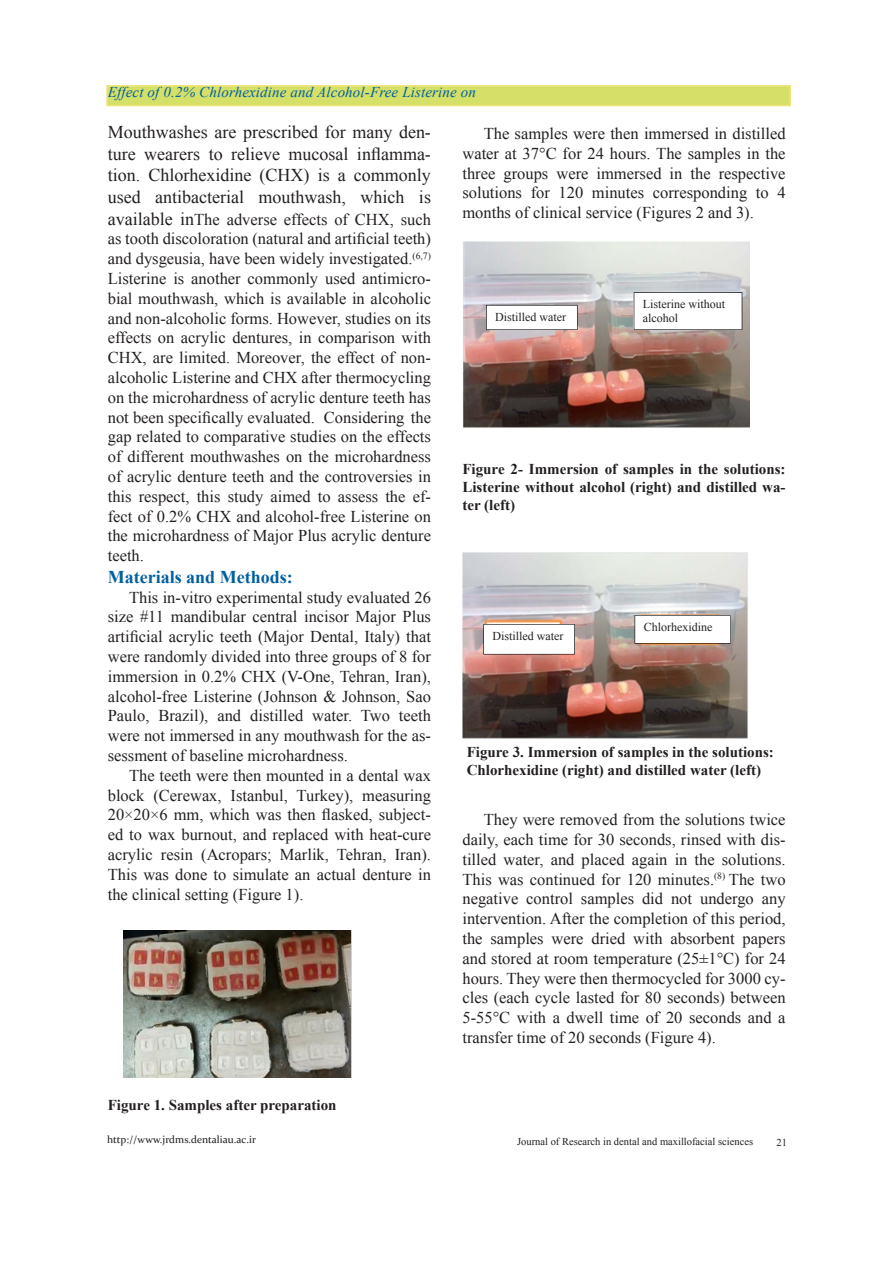
<style>
.page{position:relative;width:893px;height:1263px;background:#fff}
.page>*{position:absolute;margin:0;border:0;box-sizing:border-box;transform-origin:0 0}
.t1{font:18px/21.6px "Times New Roman";color:#231f20;text-align:justify}
.t2{font:700 18px "Times New Roman";color:#015fa0}
.t3{font:16.5px/19.8px "Times New Roman";color:#231f20;text-align:justify}
.t4{font:700 15px/18px "Times New Roman";color:#231f20;text-align:justify}
.t5{font:italic 15px "Times New Roman";letter-spacing:.01em;color:#015fa0}
.t6{font:12px/13.8px "Times New Roman";color:#231f20}
.t7{font:10.5px "Times New Roman";color:#231f20}
.t8{font:10.5px "Constantia";color:#231f20}
.s1{font-size:18px}
</style>
<div class="page">
<div style="left:107px;top:86px;width:683px;height:20px;background:#d4e067"></div>
<div style="left:106px;top:85px;width:685px;height:21px;border:2px solid #f1e579"></div>
<img style="left:123px;top:930px;width:229px;height:147px">
<img style="left:462px;top:241px;width:287px;height:188px">
<svg style="left:486px;top:305px;width:92px;height:25px"></svg>
<svg style="left:634px;top:292px;width:108px;height:38px"></svg>
<img style="left:462px;top:553px;width:286px;height:186px">
<svg style="left:483px;top:624px;width:92px;height:30px"></svg>
<svg style="left:635px;top:615px;width:96px;height:29px"></svg>
<p class="t5" style="left:108px;top:82px;width:370px">Effect of 0.2% Chlorhexidine and Alcohol-Free Listerine on</p>
<p class="t1" style="left:108px;top:121px;width:325px">Mouthwashes are prescribed for many den&shy;ture wearers to relieve mucosal inflamma&shy;tion. Chlorhexidine (CHX) is a commonly used antibacterial mouthwash, which is</p>
<p class="t3" style="left:108px;top:209px;width:325px"><span class="s1">available in</span>The adverse effects of CHX, such as tooth discoloration (natural and artificial teeth) and dysgeusia, have been widely investigated.<sup>(6,7)<br></sup>Listerine is another commonly used antimicro&shy;bial mouthwash, which is available in alcoholic and non-alcoholic forms. However, studies on its effects on acrylic dentures, in comparison with CHX, are limited. Moreover, the effect of non&shy;alcoholic Listerine and CHX after thermocycling on the microhardness of acrylic denture teeth has not been specifically evaluated. Considering the gap related to comparative studies on the effects of different mouthwashes on the microhardness of acrylic denture teeth and the controversies in this respect, this study aimed to assess the ef&shy;fect of 0.2% CHX and alcohol-free Listerine on the microhardness of Major Plus acrylic denture teeth.</p>
<p class="t2" style="left:108px;top:564px;width:186px">Materials and Methods:</p>
<p class="t3" style="left:108px;top:587px;width:325px;text-indent:21px">This in-vitro experimental study evaluated 26 size #11 mandibular central incisor Major Plus artificial acrylic teeth (Major Dental, Italy) that were randomly divided into three groups of 8 for immersion in 0.2% CHX (V-One, Tehran, Iran), alcohol-free Listerine (Johnson &amp; Johnson, Sao Paulo, Brazil), and distilled water. Two teeth were not immersed in any mouthwash for the as&shy;sessment of baseline microhardness.</p>
<p class="t3" style="left:108px;top:765px;width:325px;text-indent:21px">The teeth were then mounted in a dental wax block (Cerewax, Istanbul, Turkey), measuring 20×20×6 mm, which was then flasked, subject&shy;ed to wax burnout, and replaced with heat-cure acrylic resin (Acropars; Marlik, Tehran, Iran).<br>This was done to simulate an actual denture in the clinical setting (Figure 1).</p>
<p class="t4" style="left:108px;top:1095px;width:230px">Figure 1. Samples after preparation</p>
<p class="t3" style="left:462px;top:123px;width:325px;text-indent:21px">The samples were then immersed in distilled water at 37°C for 24 hours. The samples in the three groups were immersed in the respective solutions for 120 minutes corresponding to 4 months of clinical service (Figures 2 and 3).</p>
<p class="t6" style="left:495px;top:310px;width:73px">Distilled water</p>
<p class="t6" style="left:643px;top:297px;width:84px">Listerine without alcohol</p>
<p class="t4" style="left:462px;top:460px;width:325px">Figure 2- Immersion of samples in the solutions:<br>Listerine without alcohol (right) and distilled wa&shy;ter (left)</p>
<p class="t6" style="left:493px;top:629px;width:73px">Distilled water</p>
<p class="t6" style="left:644px;top:620px;width:70px">Chlorhexidine</p>
<p class="t4" style="left:467px;top:742px;width:309px">Figure 3. Immersion of samples in the solutions:<br>Chlorhexidine (right) and distilled water (left)</p>
<p class="t3" style="left:462px;top:809px;width:325px;text-indent:21px">They were removed from the solutions twice daily, each time for 30 seconds, rinsed with dis&shy;tilled water, and placed again in the solutions.<br>This was continued for 120 minutes.<sup>(8)</sup> The two negative control samples did not undergo any intervention. After the completion of this period, the samples were dried with absorbent papers and stored at room temperature (25±1°C) for 24 hours. They were then thermocycled for 3000 cy&shy;cles (each cycle lasted for 80 seconds) between 5-55°C with a dwell time of 20 seconds and a transfer time of 20 seconds (Figure 4).</p>
<p class="t8" style="left:107px;top:1132px;width:151px">http://www.jrdms.dentaliau.ac.ir</p>
<p class="t7" style="left:517px;top:1134px;width:237px">Journal of Research in dental and maxillofacial sciences</p>
<p class="t7" style="left:776px;top:1135px;width:12px">21</p>
</div>
